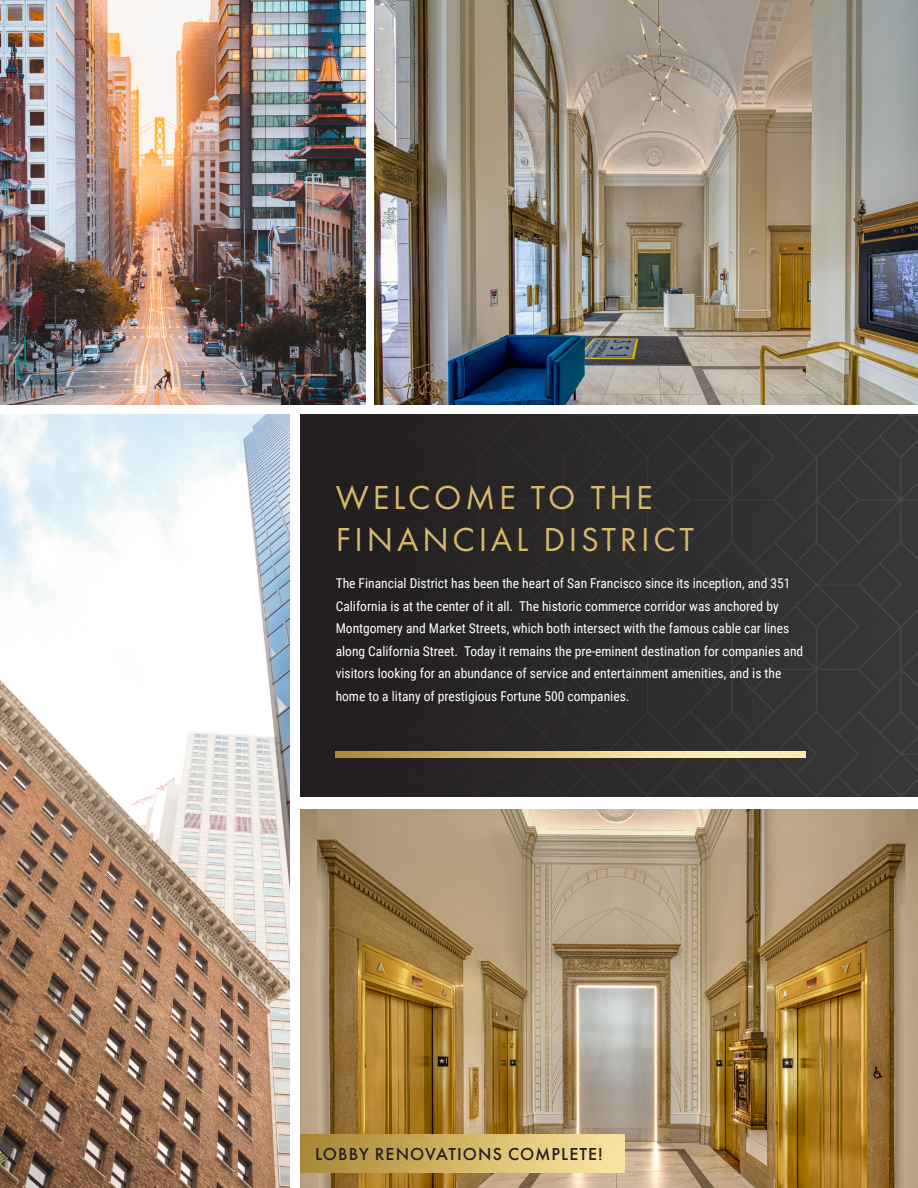
<style>
.page{position:relative;width:918px;height:1188px;background:#fff}
.page>*{position:absolute;margin:0;border:0;box-sizing:border-box;transform-origin:0 0}
.t1{font:34.5px/41.4px "Futura PT";letter-spacing:.11em;color:#d6ba68}
.t2{font:500 18px "Futura PT";letter-spacing:.06em;color:#231f20}
.t3{font:13.5px/22.5px "Roboto Condensed";color:#fff}
</style>
<div class="page">
<img style="left:0;top:414px;width:290px;height:774px">
<img style="left:375px;top:0;width:543px;height:405px">
<img style="left:301px;top:809px;width:617px;height:379px">
<img style="left:0;top:0;width:365px;height:405px">
<div style="left:301px;top:414px;width:617px;height:382px;background:linear-gradient(to right,#211d1e,#3a3839)"></div>
<img style="left:336px;top:752px;width:470px;height:5px">
<img style="left:301px;top:1134px;width:324px;height:38px">
<p class="t1" style="left:336px;top:477px;width:360px">WELCOME TO THE<br>FINANCIAL DISTRICT</p>
<p class="t3" style="left:336px;top:572px;width:469px">The Financial District has been the heart of San Francisco since its inception, and 351<br>California is at the center of it all. The historic commerce corridor was anchored by Montgomery and Market Streets, which both intersect with the famous cable car lines along California Street. Today it remains the pre-eminent destination for companies and visitors looking for an abundance of service and entertainment amenities, and is the home to a litany of prestigious Fortune 500 companies.</p>
<p class="t2" style="left:315px;top:1143px;width:289px">LOBBY RENOVATIONS COMPLETE!</p>
</div>
